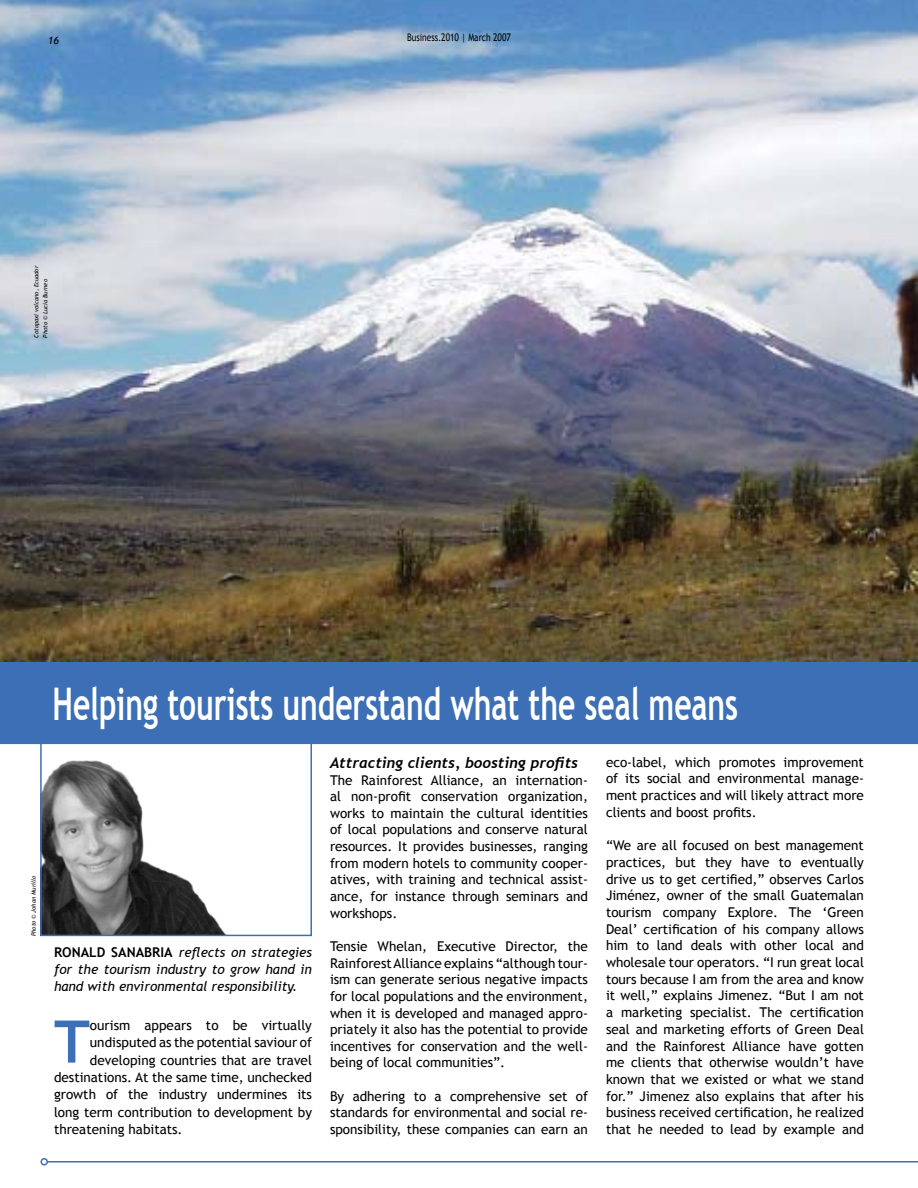
<style>
.page{position:relative;width:918px;height:1188px;background:#fff}
.page>*{position:absolute;margin:0;border:0;box-sizing:border-box;transform-origin:0 0}
.t1{font:700 58.8px "Trebuchet MS";color:#3d6fb6}
.t2{font:700 45px "Trebuchet MS";color:#fff;scale:.67 1}
.t3{font:italic 700 15px "Trebuchet";color:#000}
.t4{font:13.5px/16.6px "Trebuchet MS";color:#000;text-align:justify}
.t5{font:italic 13.5px/17.2px "Trebuchet MS";color:#000;text-align:justify}
.t6{font:10.5px "Trebuchet MS";color:#000;scale:.8 1}
.t7{font:italic 10.5px "Trebuchet MS";color:#000}
.t8{font:italic 6px/8.9px "Trebuchet MS";color:#000}
.s1{font-weight:700;font-style:normal}
</style>
<div class="page">
<div style="left:0;top:661px;width:918px;height:83px;background:#3d6fb6"></div>
<img style="left:0;top:0;width:918px;height:661px">
<hr style="left:47px;top:1161px;width:871px;height:2px;background:#3d6fb6">
<div style="left:40px;top:1158px;width:8px;height:8px;border:2px solid #3d6fb6;border-radius:50%"></div>
<img style="left:43px;top:760px;width:182px;height:173px">
<div style="left:40px;top:742px;width:272px;height:194px;border:2px solid #3d6fb6"></div>
<p class="t7" style="left:48px;top:34px;width:13px">16</p>
<p class="t6" style="left:407px;top:31px;width:131px">Business.2010 | March 2007</p>
<p class="t8" style="left:32px;top:338px;width:73px;rotate:-90deg">Cotopaxi volcano, Ecuador<br>Photo © Lucia Burneo</p>
<p class="t8" style="left:29px;top:936px;width:62px;rotate:-90deg">Photo © Johan Murillo</p>
<h2 class="t2" style="left:53px;top:676px;width:1025px">Helping tourists understand what the seal means</h2>
<p class="t5" style="left:54px;top:943px;width:260px"><span class="s1">Ronald Sanabria</span> reflects on strategies for the tourism industry to grow hand in hand with environmental responsibility.</p>
<h1 class="t1" style="left:54px;top:1005px;width:36px">T</h1>
<p class="t4" style="left:90px;top:1017px;width:224px">ourism appears to be virtually</p>
<p class="t4" style="left:90px;top:1035px;width:224px">undisputed as the potential saviour of</p>
<p class="t4" style="left:90px;top:1052px;width:224px">developing countries that are travel</p>
<p class="t4" style="left:54px;top:1069px;width:259px">destinations. At the same time, unchecked</p>
<p class="t4" style="left:54px;top:1086px;width:260px">growth of the industry undermines its</p>
<p class="t4" style="left:54px;top:1104px;width:259px">long term contribution to development by</p>
<p class="t4" style="left:54px;top:1121px;width:130px">threatening habitats.</p>
<p class="t3" style="left:330px;top:753px;width:250px">Attracting clients, boosting profits</p>
<p class="t4" style="left:330px;top:772px;width:259px">The Rainforest Alliance, an internation&shy;al non-profit conservation organization, works to maintain the cultural identities of local populations and conserve natural resources. It provides businesses, ranging from modern hotels to community cooper&shy;atives, with training and technical assist&shy;ance, for instance through seminars and workshops.</p>
<p class="t4" style="left:330px;top:938px;width:259px">Tensie Whelan, Executive Director, the Rainforest Alliance explains “although tour&shy;ism can generate serious negative impacts for local populations and the environment, when it is developed and managed appro&shy;priately it also has the potential to provide incentives for conservation and the well&shy;being of local communities”.</p>
<p class="t4" style="left:330px;top:1088px;width:260px">By adhering to a comprehensive set of standards for environmental and social re&shy;sponsibility, these companies can earn an</p>
<p class="t4" style="left:606px;top:754px;width:259px">eco-label, which promotes improvement of its social and environmental manage&shy;ment practices and will likely attract more clients and boost profits.</p>
<p class="t4" style="left:606px;top:837px;width:260px">“We are all focused on best management practices, but they have to eventually drive us to get certified,” observes Carlos Jiménez, owner of the small Guatemalan tourism company Explore. The ‘Green Deal’ certification of his company allows him to land deals with other local and wholesale tour operators. “I run great local tours because I am from the area and know it well,” explains Jimenez. “But I am not a marketing specialist. The certification seal and marketing efforts of Green Deal and the Rainforest Alliance have gotten me clients that otherwise wouldn’t have known that we existed or what we stand for.” Jimenez also explains that after his business received certification, he realized that he needed to lead by example and</p>
</div>
